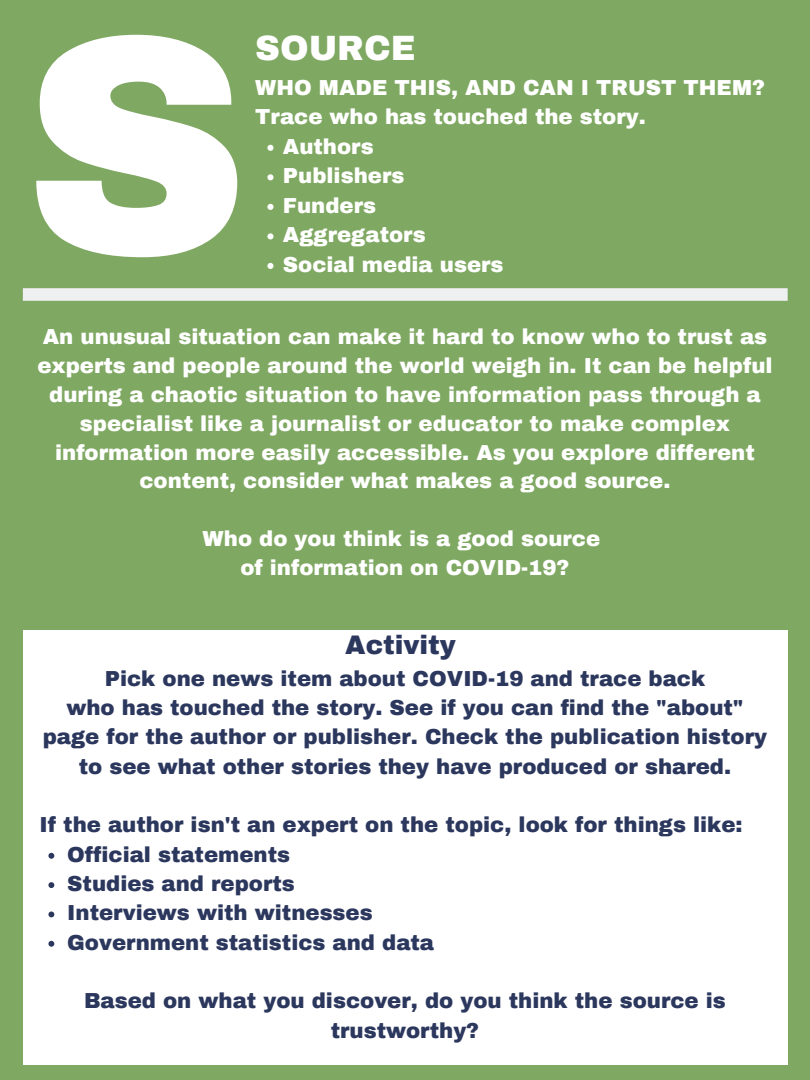
<style>
.page{position:relative;width:810px;height:1080px;background:#7fa862}
.page>*{position:absolute;margin:0;border:0;box-sizing:border-box;transform-origin:0 0}
.t1{font:900 312.5px "Archivo";color:#fff}
.t2{font:900 34.38px "Archivo";color:#fff}
.t3{font:900 26.25px "Archivo";color:#2b375d}
.t4{font:900 21.25px/28.8px "Archivo";color:#fff}
.t5{font:900 21.25px/29.3px "Archivo";color:#2b375d;text-align:center}
</style>
<div class="page">
<svg style="left:267px;top:145px;width:7px;height:6px"></svg>
<svg style="left:267px;top:174px;width:7px;height:6px"></svg>
<svg style="left:267px;top:204px;width:7px;height:6px"></svg>
<svg style="left:267px;top:233px;width:7px;height:6px"></svg>
<svg style="left:267px;top:263px;width:7px;height:6px"></svg>
<svg style="left:23px;top:288px;width:765px;height:13px;background:#ebeded"></svg>
<div style="left:23px;top:631px;width:765px;height:434px;background:#fff"></div>
<svg style="left:48px;top:853px;width:6px;height:6px"></svg>
<svg style="left:48px;top:882px;width:6px;height:6px"></svg>
<svg style="left:48px;top:912px;width:6px;height:5px"></svg>
<svg style="left:48px;top:941px;width:6px;height:6px"></svg>
<h1 class="t1" style="left:23px;top:-21px;width:227px">S</h1>
<h2 class="t2" style="left:255px;top:30px;width:162px">SOURCE</h2>
<p class="t4" style="left:255px;top:73px;width:511px;line-height:29.5px">WHO MADE THIS, AND CAN I TRUST THEM?<br>Trace who has touched the story.</p>
<p class="t4" style="left:283px;top:132px;width:222px;line-height:29.5px">Authors<br>Publishers<br>Funders<br>Aggregators<br>Social media users</p>
<p class="t4" style="left:37px;top:323px;width:737px;text-align:center">An unusual situation can make it hard to know who to trust as experts and people around the world weigh in. It can be helpful during a chaotic situation to have information pass through a specialist like a journalist or educator to make complex information more easily accessible. As you explore different content, consider what makes a good source.</p>
<p class="t4" style="left:203px;top:525px;width:399px;text-align:center">Who do you think is a good source of information on COVID-19?</p>
<p class="t3" style="left:345px;top:631px;width:112px">Activity</p>
<p class="t5" style="left:43px;top:664px;width:726px">Pick one news item about COVID-19 and trace back<br>who has touched the story. See if you can find the "about" page for the author or publisher. Check the publication history to see what other stories they have produced or shared.</p>
<p class="t5" style="left:40px;top:811px;width:705px">If the author isn't an expert on the topic, look for things like:</p>
<p class="t5" style="left:67px;top:840px;width:368px;text-align:left">Official statements<br>Studies and reports<br>Interviews with witnesses<br>Government statistics and data</p>
<p class="t5" style="left:84px;top:987px;width:643px">Based on what you discover, do you think the source is trustworthy?</p>
</div>
